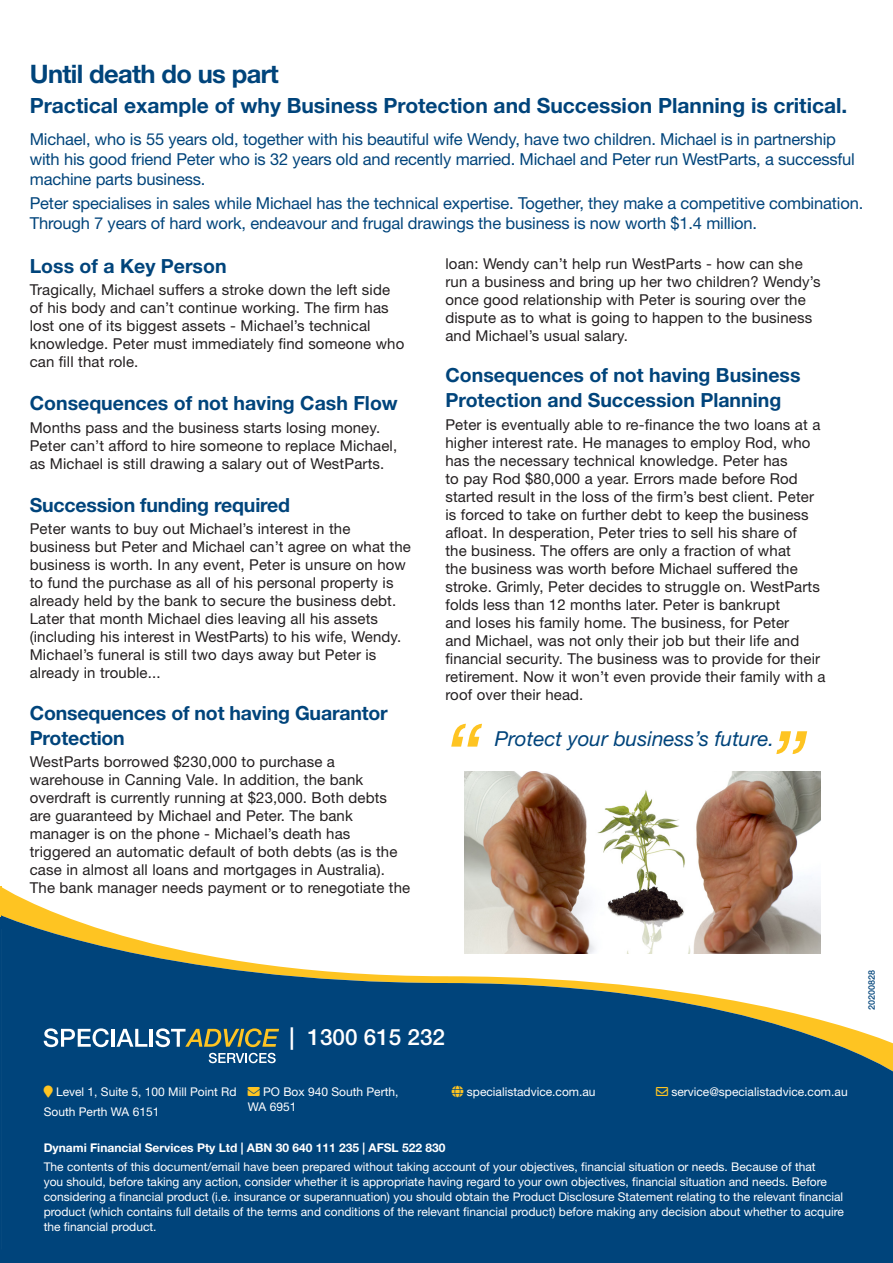
<style>
.page{position:relative;width:893px;height:1263px;background:#fff}
.page>*{position:absolute;margin:0;border:0;box-sizing:border-box;transform-origin:0 0}
.H2_Bold_Lowercase{font:700 25.5px "Helvetica Neue LT Std";letter-spacing:-.025em;color:#00447b}
.t1{font:500 22.5px "Helvetica Neue LT Std";color:#fff}
.H6_Italic_Pull_Quote{font:700 21px "Helvetica Neue LT Std";color:#00447b}
.H6_Italic_Pull_Quote-2{font:italic 20.7px "Helvetica Neue LT Std";color:#00447b}
.H5_Bold_Lowercase{font:700 19.5px/25.2px "Helvetica Neue LT Std";color:#00447b}
.H6_Italic_Pull_Quote-3{font:16.5px/19.8px "Helvetica Neue LT Std";letter-spacing:-.01em;color:#00447b}
.P_Body_Copy{font:15px/18px "Helvetica Neue LT Std";letter-spacing:.01em;color:#231f20}
.t2{font:12px/15px "Helvetica Neue LT Std";color:#fff}
.t3{font:700 12px "Helvetica Neue LT Std";color:#fff}
.P1_Body_Headings{font:500 9px "Helvetica Neue LT Std";color:#00447b}
.s1{color:#fec422}
</style>
<div class="page">
<svg style="left:451px;top:724px;width:31px;height:23px"></svg>
<svg style="left:776px;top:731px;width:31px;height:23px"></svg>
<img style="left:465px;top:771px;width:356px;height:116px">
<svg style="left:0;top:917px;width:1px;height:12px"></svg>
<hr style="left:0;top:886px;width:1px;height:31px;background:#fec422">
<svg style="left:1px;top:887px;width:820px;height:28px"></svg>
<svg style="left:1px;top:915px;width:892px;height:348px;fill:#00447b"></svg>
<svg style="left:44px;top:1028px;width:65px;height:19px"></svg>
<hr style="left:112px;top:1029px;width:3px;height:18px;background:#fff">
<svg style="left:116px;top:1029px;width:31px;height:18px"></svg>
<hr style="left:150px;top:1029px;width:3px;height:18px;background:#fff">
<svg style="left:155px;top:1028px;width:124px;height:19px"></svg>
<svg style="left:209px;top:1053px;width:67px;height:10px"></svg>
<svg style="left:44px;top:1086px;width:9px;height:12px"></svg>
<svg style="left:452px;top:1086px;width:12px;height:12px"></svg>
<p class="H2_Bold_Lowercase" style="left:30px;top:58px;width:251px">Until death do us part</p>
<p class="H6_Italic_Pull_Quote" style="left:30px;top:92px;width:819px">Practical example of why Business Protection and Succession Planning is critical.</p>
<p class="H6_Italic_Pull_Quote-3" style="left:30px;top:129px;width:827px">Michael, who is 55 years old, together with his beautiful wife Wendy, have two children. Michael is in partnership with his good friend Peter who is 32 years old and recently married. Michael and Peter run WestParts, a successful machine parts business.</p>
<p class="H6_Italic_Pull_Quote-3" style="left:30px;top:193px;width:835px">Peter specialises in sales while Michael has the technical expertise. Together, they make a competitive combination.<br>Through 7 years of hard work, endeavour and frugal drawings the business is now worth $1.4 million.</p>
<p class="H5_Bold_Lowercase" style="left:30px;top:253px;width:198px">Loss of a Key Person</p>
<p class="P_Body_Copy" style="left:30px;top:281px;width:376px">Tragically, Michael suffers a stroke down the left side of his body and can’t continue working. The firm has lost one of its biggest assets - Michael’s technical knowledge. Peter must immediately find someone who can fill that role.</p>
<p class="H5_Bold_Lowercase" style="left:30px;top:390px;width:370px">Consequences of not having Cash Flow</p>
<p class="P_Body_Copy" style="left:30px;top:418px;width:369px">Months pass and the business starts losing money.<br>Peter can’t afford to hire someone to replace Michael, as Michael is still drawing a salary out of WestParts.</p>
<p class="H5_Bold_Lowercase" style="left:30px;top:492px;width:262px">Succession funding required</p>
<p class="P_Body_Copy" style="left:30px;top:520px;width:383px">Peter wants to buy out Michael’s interest in the business but Peter and Michael can’t agree on what the business is worth. In any event, Peter is unsure on how to fund the purchase as all of his personal property is already held by the bank to secure the business debt.</p>
<p class="P_Body_Copy" style="left:30px;top:610px;width:373px">Later that month Michael dies leaving all his assets (including his interest in WestParts) to his wife, Wendy.<br>Michael’s funeral is still two days away but Peter is already in trouble...</p>
<p class="H5_Bold_Lowercase" style="left:30px;top:700px;width:359px">Consequences of not having Guarantor<br>Protection</p>
<p class="P_Body_Copy" style="left:30px;top:752px;width:369px">WestParts borrowed $230,000 to purchase a warehouse in Canning Vale. In addition, the bank overdraft is currently running at $23,000. Both debts are guaranteed by Michael and Peter. The bank manager is on the phone - Michael’s death has triggered an automatic default of both debts (as is the</p>
<p class="P_Body_Copy" style="left:30px;top:860px;width:382px">case in almost all loans and mortgages in Australia).<br>The bank manager needs payment or to renegotiate the</p>
<p class="P_Body_Copy" style="left:445px;top:254px;width:377px">loan: Wendy can’t help run WestParts - how can she run a business and bring up her two children? Wendy’s once good relationship with Peter is souring over the dispute as to what is going to happen to the business and Michael’s usual salary.</p>
<p class="H5_Bold_Lowercase" style="left:445px;top:362px;width:357px">Consequences of not having Business</p>
<p class="H5_Bold_Lowercase" style="left:445px;top:387px;width:337px">Protection and Succession Planning</p>
<p class="P_Body_Copy" style="left:445px;top:415px;width:376px">Peter is eventually able to re-finance the two loans at a</p>
<p class="P_Body_Copy" style="left:445px;top:433px;width:382px">higher interest rate. He manages to employ Rod, who has the necessary technical knowledge. Peter has<br>to pay Rod $80,000 a year. Errors made before Rod started result in the loss of the firm’s best client. Peter is forced to take on further debt to keep the business afloat. In desperation, Peter tries to sell his share of<br>the business. The offers are only a fraction of what<br>the business was worth before Michael suffered the stroke. Grimly, Peter decides to struggle on. WestParts folds less than 12 months later. Peter is bankrupt<br>and loses his family home. The business, for Peter<br>and Michael, was not only their job but their life and financial security. The business was to provide for their retirement. Now it won’t even provide their family with a roof over their head.</p>
<p class="H6_Italic_Pull_Quote-2" style="left:495px;top:726px;width:281px">Protect your business’s future.</p>
<h2 class="t1" style="left:290px;top:1024px;width:157px">| 1300 615 232</h2>
<p class="t2" style="left:56px;top:1084px;width:182px">Level 1, Suite 5, 100 Mill Point Rd</p>
<p class="t2" style="left:44px;top:1104px;width:117px">South Perth WA 6151</p>
<p class="t2" style="left:248px;top:1084px;width:152px"><span class="s1">→</span> PO Box 940 South Perth,<br>WA 6951</p>
<p class="t2" style="left:467px;top:1084px;width:130px">specialistadvice.com.au</p>
<p class="t2" style="left:656px;top:1084px;width:193px"><span class="s1">→</span> service@specialistadvice.com.au</p>
<p class="t3" style="left:44px;top:1140px;width:403px">Dynami Financial Services Pty Ltd | ABN 30 640 111 235 | AFSL 522 830</p>
<p class="t2" style="left:44px;top:1159px;width:802px">The contents of this document/email have been prepared without taking account of your objectives, financial situation or needs. Because of that<br>you should, before taking any action, consider whether it is appropriate having regard to your own objectives, financial situation and needs. Before considering a financial product (i.e. insurance or superannuation) you should obtain the Product Disclosure Statement relating to the relevant financial product (which contains full details of the terms and conditions of the relevant financial product) before making any decision about whether to acquire the financial product.</p>
<p class="P1_Body_Headings" style="left:866px;top:1009px;width:42px;rotate:-90deg">20200828</p>
</div>
